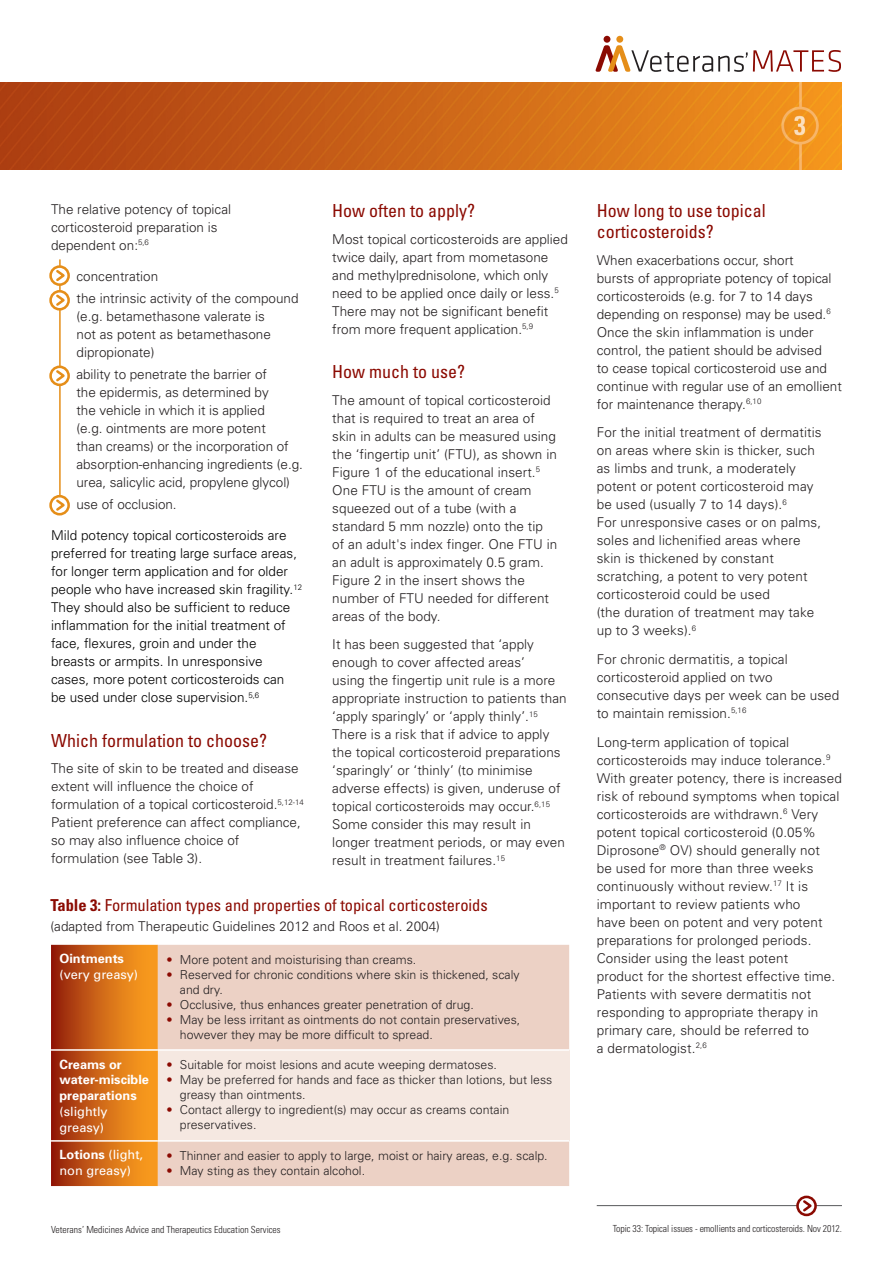
<style>
.page{position:relative;width:893px;height:1263px;background:#fff}
.page>*{position:absolute;margin:0;border:0;box-sizing:border-box;transform-origin:0 0}
.small_headings{font:condensed 18px/21px "Univers";color:#8b0a02}
.t1{font:condensed 16.5px "Univers";letter-spacing:-.005em;color:#8b0a02}
.Body_Text{font:300 13.5px/18px "Univers";letter-spacing:.005em;color:#231f20}
.Body_Text-2{font:300 13.5px/18px "Univers";color:#000}
.Body_Bullets{font:300 13.5px/18px "Univers";letter-spacing:-.005em;color:#231f20}
.table_text{font:700 12.75px/15.8px "Univers";color:#fff}
.table_text-2{font:12.75px/15.8px "Univers";color:#fff}
.table_text-3{font:300 12.3px/15px "Univers";color:#231f20}
.t2{font:300 condensed 9.75px "Univers";letter-spacing:-.005em;color:#231f20}
.s1{font-weight:700}
.s2{color:#8b0a02}
.s3{font-weight:400}
</style>
<div class="page">
<div style="left:616px;top:36px;width:7px;height:7px;background:#e58e19;border-radius:50%"></div>
<div style="left:604px;top:36px;width:6px;height:7px;background:#8b0a02;border-radius:50%"></div>
<svg style="left:596px;top:45px;width:245px;height:27px"></svg>
<img style="left:0;top:82px;width:842px;height:88px">
<hr style="left:597px;top:1205px;width:245px;height:1px;background:#57585a">
<div style="left:796px;top:1195px;width:21px;height:21px;border:3px solid #8b0a02;border-radius:50%"></div>
<svg style="left:801px;top:1198px;width:14px;height:16px"></svg>
<hr style="left:59px;top:259px;width:2px;height:250px;background:#e58e19">
<svg style="left:51px;top:945px;width:107px;height:241px;background:#ce6616"></svg>
<div style="left:158px;top:945px;width:411px;height:241px;background:#ecd1c5"></div>
<div style="left:158px;top:1050px;width:411px;height:91px;background:#f5e8e1"></div>
<hr style="left:51px;top:1049px;width:107px;height:2px;background:#fff">
<hr style="left:158px;top:1049px;width:411px;height:2px;background:#fff">
<hr style="left:51px;top:1140px;width:107px;height:2px;background:#fff">
<hr style="left:158px;top:1140px;width:411px;height:2px;background:#fff">
<div style="left:49px;top:290px;width:21px;height:21px;border:3px solid #e58e19;border-radius:50%"></div>
<svg style="left:54px;top:292px;width:14px;height:16px"></svg>
<div style="left:49px;top:366px;width:21px;height:20px;border:3px solid #e58e19;border-radius:50%"></div>
<svg style="left:54px;top:368px;width:14px;height:16px"></svg>
<div style="left:49px;top:495px;width:21px;height:20px;border:3px solid #e58e19;border-radius:50%"></div>
<svg style="left:54px;top:497px;width:14px;height:16px"></svg>
<div style="left:49px;top:265px;width:21px;height:21px;border:3px solid #e58e19;border-radius:50%"></div>
<svg style="left:54px;top:268px;width:14px;height:15px"></svg>
<p class="Body_Text" style="left:51px;top:200px;width:182px">The relative potency of topical corticosteroid preparation is dependent on:<sup>5,6</sup></p>
<p class="Body_Bullets" style="left:77px;top:267px;width:83px">concentration</p>
<p class="Body_Bullets" style="left:77px;top:289px;width:224px">the intrinsic activity of the compound (e.g. betamethasone valerate is<br>not as potent as betamethasone dipropionate)</p>
<p class="Body_Bullets" style="left:77px;top:365px;width:228px">ability to penetrate the barrier of<br>the epidermis, as determined by<br>the vehicle in which it is applied<br>(e.g. ointments are more potent<br>than creams) or the incorporation of absorption-enhancing ingredients (e.g. urea, salicylic acid, propylene glycol)</p>
<p class="Body_Bullets" style="left:77px;top:496px;width:102px">use of occlusion.</p>
<p class="Body_Text-2" style="left:51px;top:526px;width:253px">Mild potency topical corticosteroids are preferred for treating large surface areas, for longer term application and for older people who have increased skin fragility.<sup>12<br></sup>They should also be sufficient to reduce inflammation for the initial treatment of face, flexures, groin and under the breasts or armpits. In unresponsive cases, more potent corticosteroids can be used under close supervision.<sup>5,6</sup></p>
<p class="small_headings" style="left:51px;top:729px;width:217px">Which formulation to choose?</p>
<p class="Body_Text" style="left:51px;top:759px;width:254px">The site of skin to be treated and disease extent will influence the choice of formulation of a topical corticosteroid.<sup>5,12-14<br></sup>Patient preference can affect compliance, so may also influence choice of formulation (see Table 3).</p>
<p class="small_headings" style="left:332px;top:200px;width:144px">How often to apply?</p>
<p class="Body_Text" style="left:332px;top:230px;width:237px">Most topical corticosteroids are applied twice daily, apart from mometasone and methylprednisolone, which only need to be applied once daily or less.<sup>5<br></sup>There may not be significant benefit from more frequent application.<sup>5,9</sup></p>
<p class="small_headings" style="left:332px;top:361px;width:134px">How much to use?</p>
<p class="Body_Text" style="left:332px;top:391px;width:227px">The amount of topical corticosteroid that is required to treat an area of skin in adults can be measured using the ‘fingertip unit’ (FTU), as shown in<br>Figure 1 of the educational insert.<sup>5<br></sup>One FTU is the amount of cream squeezed out of a tube (with a standard 5 mm nozzle) onto the tip of an adult's index finger. One FTU in an adult is approximately 0.5 gram.<br>Figure 2 in the insert shows the number of FTU needed for different areas of the body.</p>
<p class="Body_Text" style="left:332px;top:635px;width:236px">It has been suggested that ‘apply enough to cover affected areas’<br>using the fingertip unit rule is a more appropriate instruction to patients than ‘apply sparingly’ or ‘apply thinly’.<sup>15<br></sup>There is a risk that if advice to apply the topical corticosteroid preparations ‘sparingly’ or ‘thinly’ (to minimise adverse effects) is given, underuse of topical corticosteroids may occur.<sup>6,15<br></sup>Some consider this may result in longer treatment periods, or may even result in treatment failures.<sup>15</sup></p>
<p class="t1" style="left:51px;top:895px;width:439px"><span class="s1">Table 3:</span> Formulation types and properties of topical corticosteroids</p>
<p class="Body_Text" style="left:51px;top:917px;width:391px">(adapted from Therapeutic Guidelines 2012 and Roos et al. 2004)</p>
<p class="table_text-2" style="left:60px;top:951px;width:80px"><span class="s1">Ointments </span>(very greasy)</p>
<p class="table_text-3" style="left:166px;top:952px;width:251px"><span class="s2">•</span> More potent and moisturising than creams.</p>
<p class="table_text-3" style="left:180px;top:967px;width:341px;text-indent:-14px"><span class="s2">•</span> Reserved for chronic conditions where skin is thickened, scaly and dry.</p>
<p class="table_text-3" style="left:166px;top:997px;width:309px"><span class="s2">•</span> Occlusive, thus enhances greater penetration of drug.</p>
<p class="table_text-3" style="left:180px;top:1012px;width:342px;text-indent:-14px"><span class="s2">•</span> May be less irritant as ointments do not contain preservatives, however they may be more difficult to spread.</p>
<p class="table_text" style="left:60px;top:1056px;width:91px">Creams or water-miscible preparations <span class="s3">(slightly greasy)</span></p>
<p class="table_text-3" style="left:166px;top:1058px;width:332px"><span class="s2">•</span> Suitable for moist lesions and acute weeping dermatoses.</p>
<p class="table_text-3" style="left:180px;top:1073px;width:374px;text-indent:-14px"><span class="s2">•</span> May be preferred for hands and face as thicker than lotions, but less greasy than ointments.</p>
<p class="table_text-3" style="left:180px;top:1103px;width:331px;text-indent:-14px"><span class="s2">•</span> Contact allergy to ingredient(s) may occur as creams contain preservatives.</p>
<p class="table_text-2" style="left:60px;top:1147px;width:85px"><span class="s1">Lotions</span> (light, non greasy)</p>
<p class="table_text-3" style="left:166px;top:1148px;width:383px"><span class="s2">•</span> Thinner and easier to apply to large, moist or hairy areas, e.g. scalp.</p>
<p class="table_text-3" style="left:166px;top:1163px;width:200px"><span class="s2">•</span> May sting as they contain alcohol.</p>
<p class="small_headings" style="left:597px;top:200px;width:170px">How long to use topical corticosteroids?</p>
<p class="Body_Text" style="left:597px;top:251px;width:247px">When exacerbations occur, short<br>bursts of appropriate potency of topical corticosteroids (e.g. for 7 to 14 days depending on response) may be used.<sup>6<br></sup>Once the skin inflammation is under control, the patient should be advised<br>to cease topical corticosteroid use and continue with regular use of an emollient for maintenance therapy.<sup>6,10</sup></p>
<p class="Body_Text" style="left:597px;top:423px;width:226px">For the initial treatment of dermatitis on areas where skin is thicker, such as limbs and trunk, a moderately potent or potent corticosteroid may be used (usually 7 to 14 days).<sup>6<br></sup>For unresponsive cases or on palms, soles and lichenified areas where skin is thickened by constant scratching, a potent to very potent corticosteroid could be used<br>(the duration of treatment may take up to 3 weeks).<sup>6</sup></p>
<p class="Body_Text" style="left:597px;top:650px;width:244px">For chronic dermatitis, a topical corticosteroid applied on two consecutive days per week can be used to maintain remission.<sup>5,16</sup></p>
<p class="Body_Text" style="left:597px;top:733px;width:247px">Long-term application of topical corticosteroids may induce tolerance.<sup>9<br></sup>With greater potency, there is increased risk of rebound symptoms when topical corticosteroids are withdrawn.<sup>6</sup> Very potent topical corticosteroid (0.05% Diprosone<sup>®</sup> OV) should generally not<br>be used for more than three weeks continuously without review.<sup>17</sup> It is important to review patients who<br>have been on potent and very potent preparations for prolonged periods.<br>Consider using the least potent<br>product for the shortest effective time.<br>Patients with severe dermatitis not responding to appropriate therapy in primary care, should be referred to<br>a dermatologist.<sup>2,6</sup></p>
<p class="t2" style="left:51px;top:1223px;width:231px">Veterans’ Medicines Advice and Therapeutics Education Services</p>
<p class="t2" style="left:613px;top:1222px;width:231px">Topic 33: Topical issues - emollients and corticosteroids. Nov 2012.</p>
</div>
